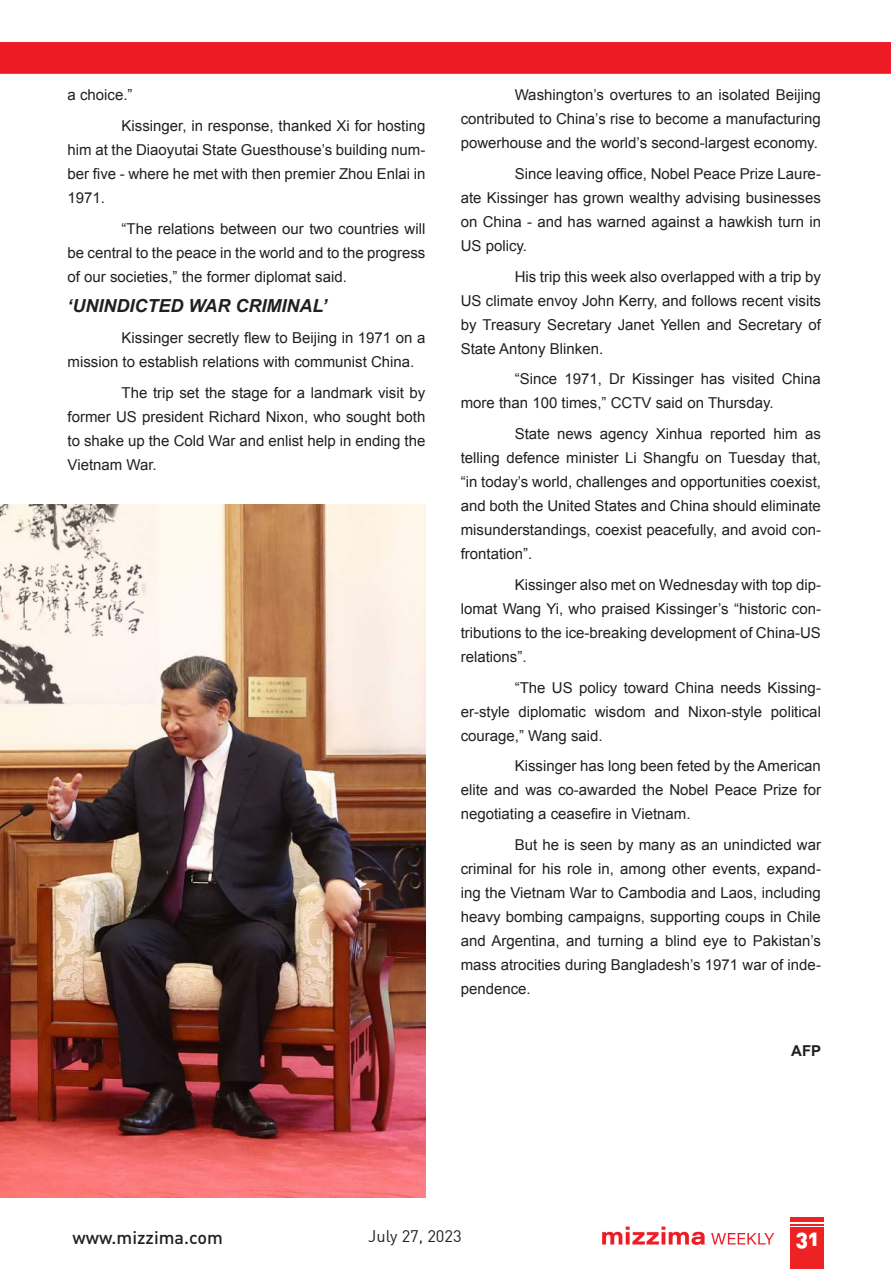
<style>
.page{position:relative;width:891px;height:1269px;background:#fff}
.page>*{position:absolute;margin:0;border:0;box-sizing:border-box;transform-origin:0 0}
.t1{font:22.5px "DIN Black Alternate";color:#fff}
.t2{font:italic 700 18px "Arial";color:#231f20}
.t3{font:500 18px "DIN";color:#231f20}
.t4{font:16.5px "DIN";color:#231f20}
.t5{font:15px/24px "Arial";color:#231f20;text-align:justify}
.t6{font:700 15px "Arial";color:#231f20}
</style>
<div class="page">
<img style="left:602px;top:1226px;width:173px;height:19px">
<hr style="left:791px;top:1217px;width:33px;height:4px;background:#ee2123">
<hr style="left:791px;top:1224px;width:33px;height:2px;background:#ee2123">
<div style="left:791px;top:1228px;width:33px;height:41px;background:#ee2123"></div>
<div style="left:0;top:42px;width:891px;height:32px;background:#ed1b24"></div>
<img style="left:0;top:505px;width:425px;height:693px">
<p class="t5" style="left:122px;top:80px;width:305px;line-height:30.8px;text-indent:-54px">a choice.”<br>Kissinger, in response, thanked Xi for hosting</p>
<p class="t5" style="left:68px;top:138px;width:359px">him at the Diaoyutai State Guesthouse’s building num&shy;ber five - where he met with then premier Zhou Enlai in 1971.</p>
<p class="t5" style="left:68px;top:216px;width:359px;text-indent:54px">“The relations between our two countries will be central to the peace in the world and to the progress of our societies,” the former diplomat said.</p>
<p class="t2" style="left:68px;top:294px;width:261px">‘UNINDICTED WAR CRIMINAL’</p>
<p class="t5" style="left:68px;top:326px;width:359px;text-indent:54px">Kissinger secretly flew to Beijing in 1971 on a mission to establish relations with communist China.</p>
<p class="t5" style="left:68px;top:381px;width:359px;text-indent:54px">The trip set the stage for a landmark visit by former US president Richard Nixon, who sought both to shake up the Cold War and enlist help in ending the Vietnam War.</p>
<p class="t5" style="left:461px;top:83px;width:362px;text-indent:54px">Washington’s overtures to an isolated Beijing contributed to China’s rise to become a manufacturing powerhouse and the world’s second-largest economy.</p>
<p class="t5" style="left:461px;top:162px;width:362px;text-indent:54px">Since leaving office, Nobel Peace Prize Laure&shy;ate Kissinger has grown wealthy advising businesses on China - and has warned against a hawkish turn in US policy.</p>
<p class="t5" style="left:461px;top:264px;width:362px;text-indent:54px">His trip this week also overlapped with a trip by US climate envoy John Kerry, and follows recent visits by Treasury Secretary Janet Yellen and Secretary of State Antony Blinken.</p>
<p class="t5" style="left:461px;top:367px;width:362px;text-indent:54px">“Since 1971, Dr Kissinger has visited China more than 100 times,” CCTV said on Thursday.</p>
<p class="t5" style="left:461px;top:422px;width:362px;text-indent:54px">State news agency Xinhua reported him as telling defence minister Li Shangfu on Tuesday that, “in today’s world, challenges and opportunities coexist, and both the United States and China should eliminate misunderstandings, coexist peacefully, and avoid con&shy;frontation”.</p>
<p class="t5" style="left:461px;top:573px;width:362px;text-indent:54px">Kissinger also met on Wednesday with top dip&shy;lomat Wang Yi, who praised Kissinger’s “historic con&shy;tributions to the ice-breaking development of China-US relations”.</p>
<p class="t5" style="left:461px;top:675px;width:362px;text-indent:54px">“The US policy toward China needs Kissing&shy;er-style diplomatic wisdom and Nixon-style political courage,” Wang said.</p>
<p class="t5" style="left:461px;top:754px;width:362px;text-indent:54px">Kissinger has long been feted by the American elite and was co-awarded the Nobel Peace Prize for negotiating a ceasefire in Vietnam.</p>
<p class="t5" style="left:461px;top:833px;width:362px;text-indent:54px">But he is seen by many as an unindicted war criminal for his role in, among other events, expand&shy;ing the Vietnam War to Cambodia and Laos, including heavy bombing campaigns, supporting coups in Chile and Argentina, and turning a blind eye to Pakistan’s mass atrocities during Bangladesh’s 1971 war of inde&shy;pendence.</p>
<p class="t6" style="left:791px;top:1040px;width:31px">AFP</p>
<p class="t3" style="left:72px;top:1226px;width:152px">www.mizzima.com</p>
<p class="t4" style="left:368px;top:1226px;width:95px">July 27, 2023</p>
<h1 class="t1" style="left:796px;top:1223px;width:24px">31</h1>
</div>
